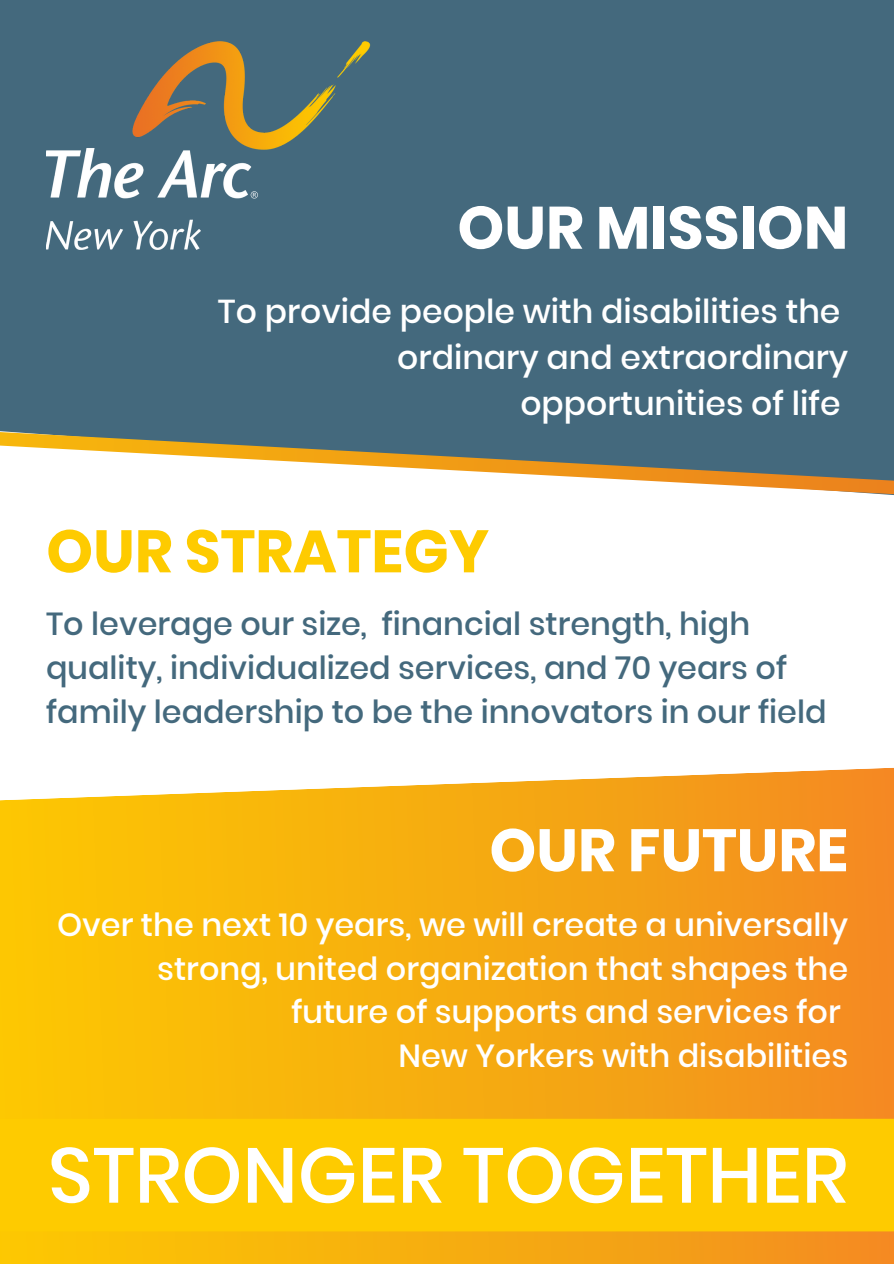
<style>
.page{position:relative;width:894px;height:1264px;background:#fff}
.page>*{position:absolute;margin:0;border:0;box-sizing:border-box;transform-origin:0 0}
.t1{font:500 77.55px "Poppins";color:#fff}
.t2{font:700 59.55px "Poppins";color:#fff}
.t3{font:700 59.55px "Poppins";color:#fecb00}
.t4{font:500 33px "Poppins";color:#fff}
.t5{font:500 31.95px/44px "Poppins";color:#fff;text-align:right}
.t6{font:500 31.8px/44px "Poppins";color:#44697d}
</style>
<div class="page">
<div style="left:0;top:0;width:893px;height:430px;background:#44697d"></div>
<svg style="left:0;top:767px;width:893px;height:496px;background:#f7ae1b"></svg>
<img style="left:0;top:430px;width:893px;height:65px">
<img style="left:46px;top:0;width:371px;height:251px">
<div style="left:0;top:1118px;width:893px;height:113px;background:#fecb00"></div>
<p class="t2" style="left:457px;top:186px;width:392px">OUR MISSION</p>
<p class="t4" style="left:218px;top:288px;width:624px">To provide people with disabilities the</p>
<p class="t4" style="left:397px;top:334px;width:452px">ordinary and extraordinary</p>
<p class="t4" style="left:520px;top:380px;width:321px">opportunities of life</p>
<p class="t3" style="left:46px;top:510px;width:444px">OUR STRATEGY</p>
<p class="t6" style="left:46px;top:602px;width:781px">To leverage our size, financial strength, high quality, individualized services, and 70 years of family leadership to be the innovators in our field</p>
<p class="t2" style="left:489px;top:808px;width:360px">OUR FUTURE</p>
<p class="t5" style="left:57px;top:902px;width:792px">Over the next 10 years, we will create a universally strong, united organization that shapes the</p>
<p class="t5" style="left:291px;top:990px;width:551px">future of supports and services for</p>
<p class="t5" style="left:398px;top:1034px;width:451px">New Yorkers with disabilities</p>
<p class="t1" style="left:48px;top:1121px;width:801px">STRONGER TOGETHER</p>
</div>
